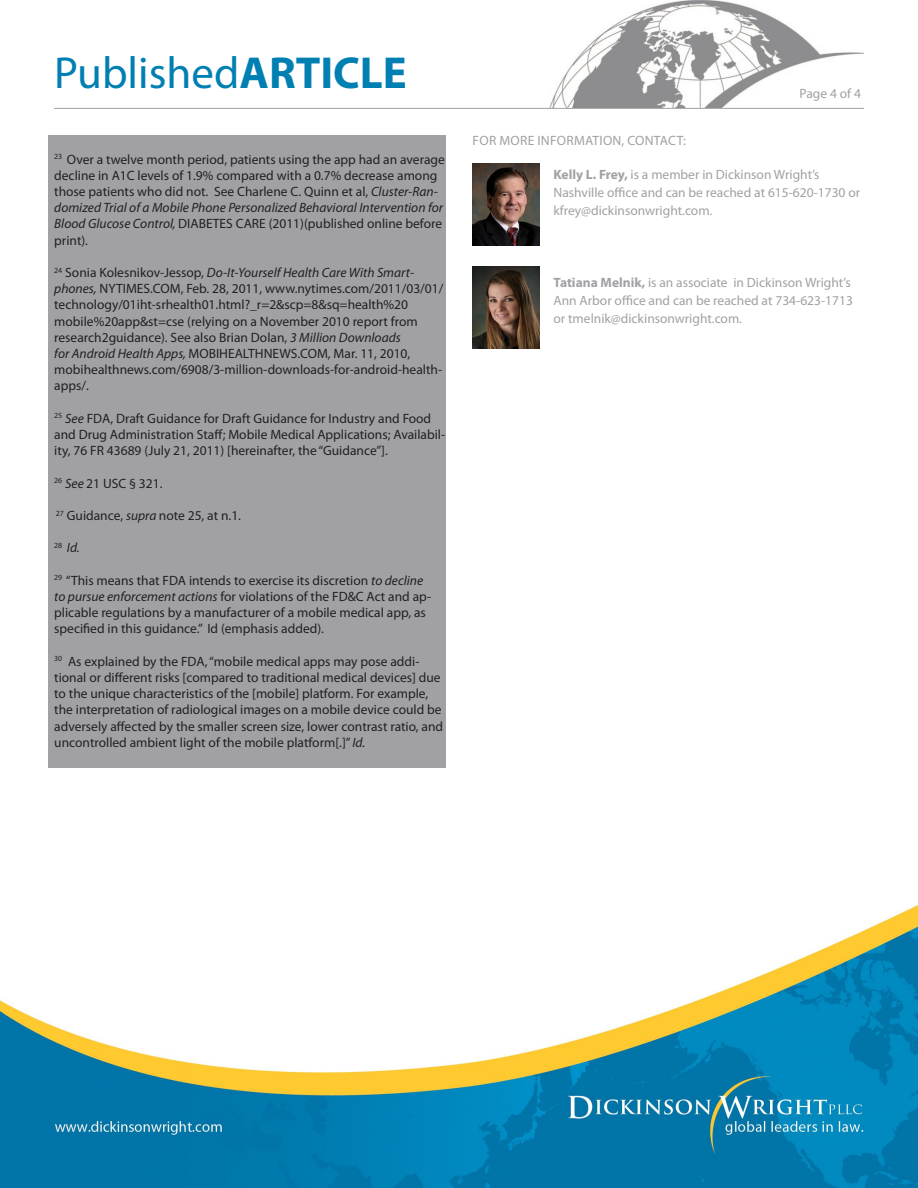
<style>
.page{position:relative;width:918px;height:1188px;background:#fff}
.page>*{position:absolute;margin:0;border:0;box-sizing:border-box;transform-origin:0 0}
.t1{font:45px "Myriad Pro";color:#007fb2}
.t2{font:13.5px/16.2px "Myriad Pro";color:#231f20}
.t3{font:13.5px/18px "Myriad Pro";color:#a1a1a5}
.t4{font:13.5px "Myriad Pro";letter-spacing:.02em;color:#a1a1a5}
.t5{font:italic 13.5px "Myriad Pro";color:#231f20}
.s1{font-weight:700}
.s2{font-style:italic}
</style>
<div class="page">
<img style="left:0;top:107px;width:918px;height:1081px">
<hr style="left:54px;top:108px;width:810px;height:1px;background:#a1a1a5">
<img style="left:528px;top:0;width:336px;height:108px">
<img style="left:472px;top:163px;width:68px;height:82px">
<div style="left:48px;top:135px;width:398px;height:633px;background:#a1a1a5"></div>
<img style="left:472px;top:266px;width:68px;height:82px">
<p class="t1" style="left:54px;top:45px;width:355px">Published<span class="s1">ARTICLE</span></p>
<p class="t2" style="left:54px;top:151px;width:392px"><sup>23</sup> Over a twelve month period, patients using the app had an average decline in A1C levels of 1.9% compared with a 0.7% decrease among those patients who did not. See Charlene C. Quinn et al, <span class="s2">Cluster-Ran&shy;domized Trial of a Mobile Phone Personalized Behavioral Intervention for Blood Glucose Control,</span> DIABETES CARE (2011)(published online before print).</p>
<p class="t2" style="left:54px;top:264px;width:391px"><sup>24</sup> Sonia Kolesnikov-Jessop, <span class="s2">Do-It-Yourself Health Care With Smart&shy;phones,</span> NYTIMES.COM, Feb. 28, 2011, www.nytimes.com/2011/03/01/ technology/01iht-srhealth01.html?_r=2&amp;scp=8&amp;sq=health%20 mobile%20app&amp;st=cse (relying on a November 2010 report from research2guidance). See also Brian Dolan, <span class="s2">3 Million Downloads<br>for Android Health Apps,</span> MOBIHEALTHNEWS.COM, Mar. 11, 2010, mobihealthnews.com/6908/3-million-downloads-for-android-health&shy;apps/.</p>
<p class="t2" style="left:54px;top:410px;width:393px"><sup>25</sup> <span class="s2">See</span> FDA, Draft Guidance for Draft Guidance for Industry and Food and Drug Administration Staff; Mobile Medical Applications; Availabil&shy;ity, 76 FR 43689 (July 21, 2011) [hereinafter, the “Guidance”].</p>
<p class="t2" style="left:54px;top:475px;width:110px"><sup>26</sup> <span class="s2">See</span> 21 USC § 321.</p>
<p class="t2" style="left:56px;top:507px;width:187px"><sup>27</sup> Guidance, <span class="s2">supra</span> note 25, at n.1.</p>
<p class="t5" style="left:54px;top:540px;width:27px"><sup>28</sup> Id.</p>
<p class="t2" style="left:54px;top:572px;width:378px"><sup>29</sup> “This means that FDA intends to exercise its discretion <span class="s2">to decline to pursue enforcement actions</span> for violations of the FD&amp;C Act and ap&shy;plicable regulations by a manufacturer of a mobile medical app, as specified in this guidance.” Id (emphasis added).</p>
<p class="t2" style="left:54px;top:653px;width:390px"><sup>30</sup> As explained by the FDA, “mobile medical apps may pose addi&shy;tional or different risks [compared to traditional medical devices] due to the unique characteristics of the [mobile] platform. For example, the interpretation of radiological images on a mobile device could be adversely affected by the smaller screen size, lower contrast ratio, and uncontrolled ambient light of the mobile platform[.]” <span class="s2">Id.</span></p>
<p class="t3" style="left:800px;top:84px;width:63px">Page 4 of 4</p>
<p class="t4" style="left:473px;top:132px;width:215px">FOR MORE INFORMATION, CONTACT:</p>
<p class="t3" style="left:554px;top:166px;width:308px"><span class="s1">Kelly L. Frey,</span> is a member in Dickinson Wright’s<br>Nashville office and can be reached at 615-620-1730 or kfrey@dickinsonwright.com.</p>
<p class="t3" style="left:554px;top:274px;width:301px"><span class="s1">Tatiana Melnik,</span> is an associate in Dickinson Wright’s<br>Ann Arbor office and can be reached at 734-623-1713 or tmelnik@dickinsonwright.com.</p>
</div>
